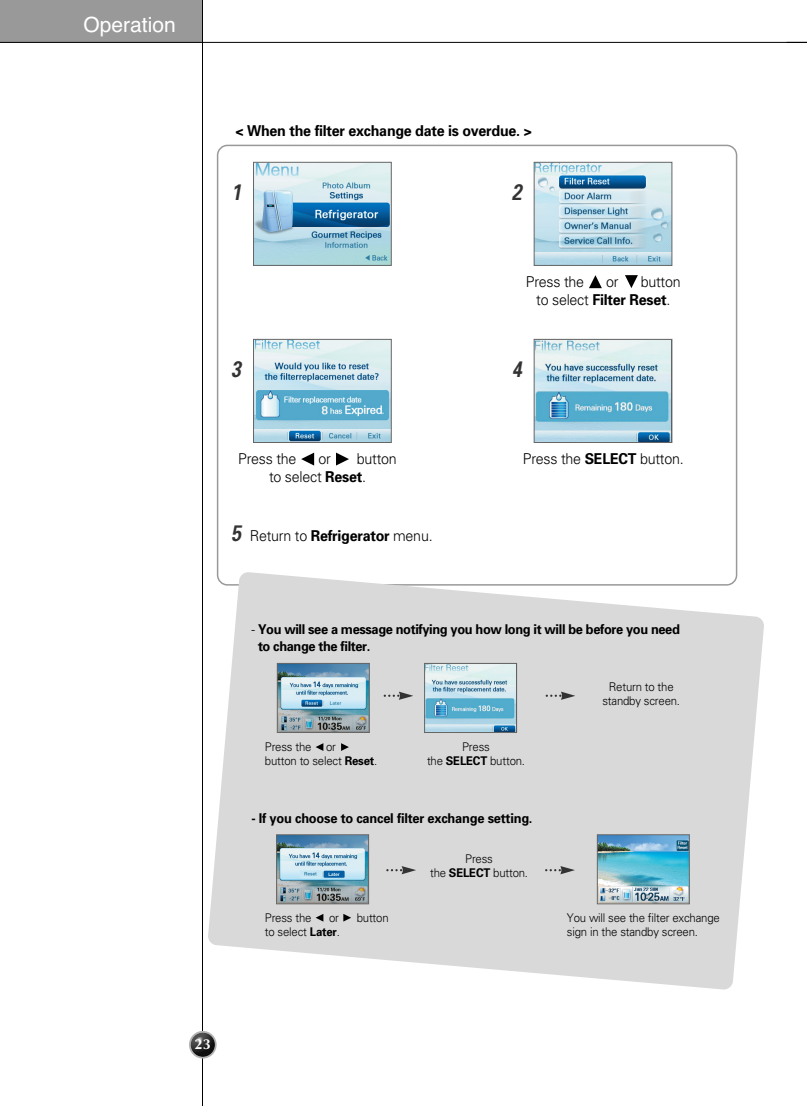
<style>
.page{position:relative;width:807px;height:1106px;background:#fff}
.page>*{position:absolute;margin:0;border:0;box-sizing:border-box;transform-origin:0 0}
.t1{font:italic 700 22.5px "Univers";color:#333;scale:.8 1}
.t2{font:21px "Helvetica";color:#fff}
.t3{font:300 15px/18px "Univers";letter-spacing:-.015em;color:#000;scale:.95 1}
.t4{font:700 15px "Univers";letter-spacing:-.015em;color:#000;scale:.95 1}
.t5{font:700 15px "Optane";color:#fff}
.t6{font:700 13.5px/16.2px "Univers";letter-spacing:-.03em;color:#000;scale:.95 1}
.t7{font:300 12px/14.4px "Univers";letter-spacing:-.015em;color:#000;text-align:center;scale:.95 1}
.s1{font-weight:700}
.s2{font-weight:700;font-style:italic;font-size:22.5px;color:#333}
.s3{font-weight:300}
</style>
<div class="page">
<div style="left:0;top:0;width:202px;height:43px;background:#999"></div>
<hr style="left:202px;top:0;width:1px;height:1106px;background:#000">
<svg style="left:189px;top:1030px;width:28px;height:28px"></svg>
<img style="left:191px;top:1032px;width:24px;height:24px;border-radius:50%">
<hr style="left:0;top:42px;width:807px;height:1px;background:#000">
<img style="left:255px;top:164px;width:135px;height:100px">
<div style="left:253px;top:162px;width:139px;height:104px;border:1px solid #666"></div>
<img style="left:536px;top:164px;width:134px;height:100px">
<div style="left:534px;top:162px;width:138px;height:104px;border:1px solid #666"></div>
<svg style="left:301px;top:452px;width:13px;height:13px"></svg>
<svg style="left:336px;top:452px;width:13px;height:13px"></svg>
<svg style="left:589px;top:275px;width:13px;height:13px"></svg>
<svg style="left:625px;top:275px;width:13px;height:13px"></svg>
<img style="left:536px;top:341px;width:134px;height:100px">
<div style="left:534px;top:339px;width:138px;height:104px;border:1px solid #666"></div>
<img style="left:255px;top:341px;width:135px;height:100px">
<div style="left:253px;top:339px;width:139px;height:104px;border:1px solid #666"></div>
<svg style="left:208px;top:572px;width:556px;height:417px;fill:#d9d9d9"></svg>
<img style="left:279px;top:665px;width:89px;height:66px">
<div style="left:277px;top:663px;width:93px;height:70px;border:1px solid #666"></div>
<svg style="left:385px;top:691px;width:28px;height:9px"></svg>
<svg style="left:547px;top:691px;width:28px;height:9px"></svg>
<img style="left:278px;top:836px;width:89px;height:66px">
<div style="left:276px;top:834px;width:93px;height:70px;border:1px solid #666"></div>
<img style="left:599px;top:836px;width:89px;height:66px">
<div style="left:597px;top:834px;width:93px;height:70px;border:1px solid #666"></div>
<svg style="left:316px;top:913px;width:7px;height:8px"></svg>
<svg style="left:343px;top:913px;width:8px;height:8px"></svg>
<img style="left:426px;top:665px;width:89px;height:66px">
<div style="left:424px;top:663px;width:93px;height:70px;border:1px solid #666"></div>
<svg style="left:316px;top:743px;width:7px;height:8px"></svg>
<svg style="left:341px;top:743px;width:8px;height:8px"></svg>
<svg style="left:387px;top:866px;width:29px;height:8px"></svg>
<svg style="left:546px;top:866px;width:29px;height:8px"></svg>
<h2 class="t2" style="left:84px;top:17px;width:94px">Operation</h2>
<p class="t4" style="left:235px;top:125px;width:314px">&lt; When the filter exchange date is overdue. &gt;</p>
<h1 class="t1" style="left:231px;top:184px;width:14px">1</h1>
<h1 class="t1" style="left:512px;top:184px;width:14px">2</h1>
<p class="t3" style="left:526px;top:274px;width:63px">Press the</p>
<p class="t3" style="left:606px;top:274px;width:15px">or</p>
<p class="t3" style="left:536px;top:274px;width:154px;text-indent:104px">button to select <span class="s1">Filter Reset</span>.</p>
<h1 class="t1" style="left:231px;top:361px;width:14px">3</h1>
<h1 class="t1" style="left:512px;top:361px;width:14px">4</h1>
<p class="t3" style="left:238px;top:451px;width:63px">Press the</p>
<p class="t3" style="left:319px;top:451px;width:15px">or</p>
<p class="t3" style="left:269px;top:451px;width:136px;text-indent:88px">button to select <span class="s1">Reset</span>.</p>
<p class="t3" style="left:523px;top:451px;width:171px">Press the <span class="s1">SELECT</span> button.</p>
<p class="t3" style="left:231px;top:528px;width:214px"><span class="s2">5</span> Return to <span class="s1">Refrigerator</span> menu.</p>
<p class="t6" style="left:258px;top:622px;width:446px;text-indent:-7px"><span class="s3">-</span> You will see a message notifying you how long it will be before you need to change the filter.</p>
<p class="t7" style="left:602px;top:680px;width:83px">Return to the standby screen.</p>
<p class="t7" style="left:265px;top:740px;width:120px;text-align:left">Press the or<br>button to select <span class="s1">Reset</span>.</p>
<p class="t7" style="left:427px;top:740px;width:105px">Press<br>the <span class="s1">SELECT</span> button.</p>
<p class="t6" style="left:251px;top:811px;width:297px">- If you choose to cancel filter exchange setting.</p>
<p class="t7" style="left:265px;top:911px;width:51px">Press the</p>
<p class="t7" style="left:329px;top:911px;width:12px">or</p>
<p class="t7" style="left:357px;top:911px;width:35px">button</p>
<p class="t7" style="left:265px;top:925px;width:81px">to select <span class="s1">Later</span>.</p>
<p class="t7" style="left:430px;top:852px;width:105px">Press<br>the <span class="s1">SELECT</span> button.</p>
<p class="t7" style="left:567px;top:911px;width:162px;text-align:left">You will see the filter exchange sign in the standby screen.</p>
<p class="t5" style="left:195px;top:1037px;width:18px">23</p>
</div>
